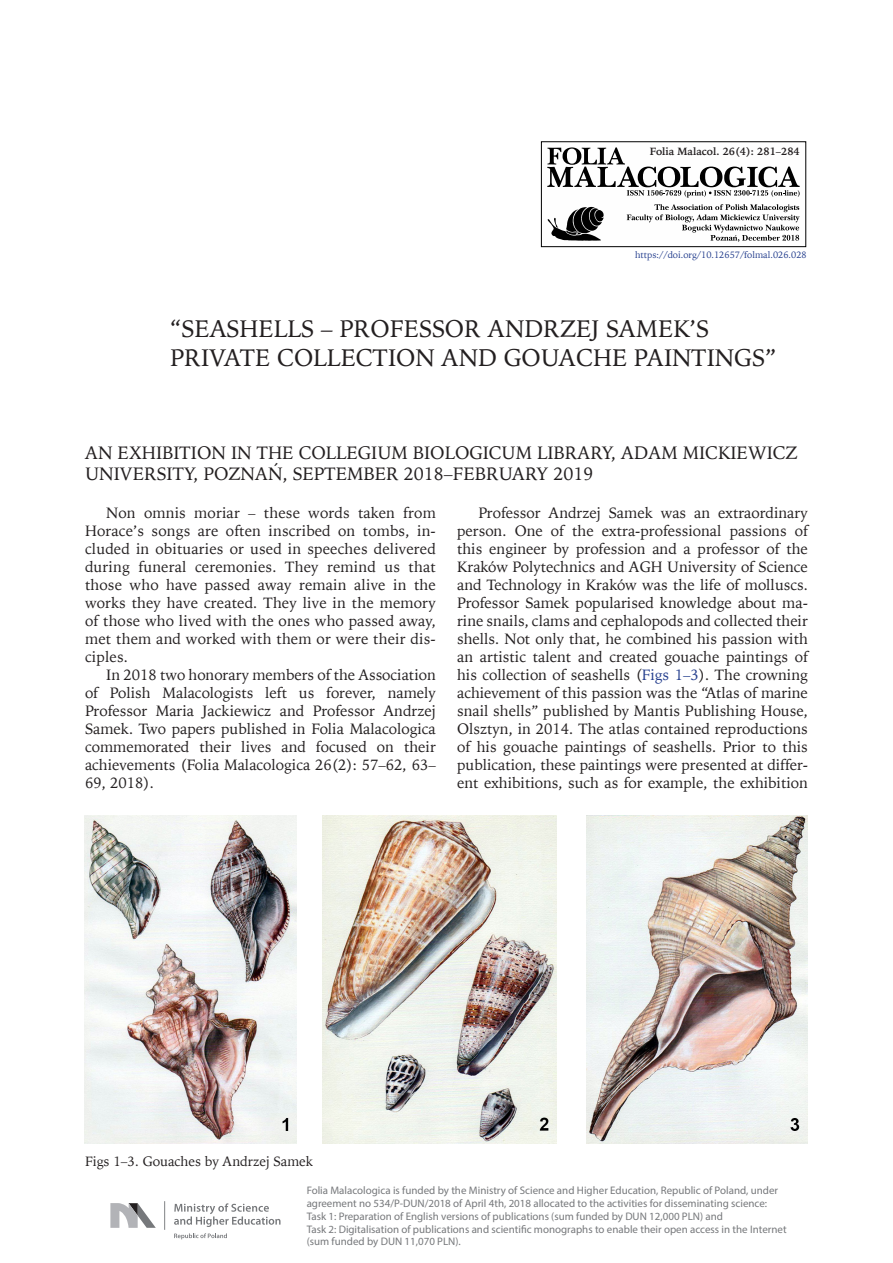
<style>
.page{position:relative;width:893px;height:1263px;background:#fff}
.page>*{position:absolute;margin:0;border:0;box-sizing:border-box;transform-origin:0 0}
.Tytuł{font:24px/28.8px "Iowan Old St EU";color:#231f20}
.Podtytuł_1{font:18px/21.6px "Iowan Old St EU";color:#231f20}
.t1{font:15px/18px "Iowan Old St EU";color:#231f20;text-align:justify}
.Tytuł_ryciny_tabeli{font:13.5px "Iowan Old St EU";color:#231f20}
.t2{font:10.95px/12.9px "Myriad Pro";color:#76787b}
.t3{font:700 10.5px "Iowan Old St EU";color:#231f20}
.t4{font:9.3px "Iowan Old St EU";color:#253f8e}
.s1{color:#253f8e}
</style>
<div class="page">
<div style="left:541px;top:141px;width:265px;height:106px;border:1px solid #000"></div>
<img style="left:547px;top:206px;width:57px;height:35px">
<svg style="left:627px;top:204px;width:173px;height:38px"></svg>
<svg style="left:547px;top:147px;width:253px;height:51px"></svg>
<svg style="left:174px;top:1203px;width:106px;height:24px"></svg>
<svg style="left:174px;top:1233px;width:53px;height:6px"></svg>
<svg style="left:164px;top:1201px;width:1px;height:29px"></svg>
<svg style="left:110px;top:1203px;width:46px;height:25px"></svg>
<img style="left:85px;top:816px;width:212px;height:327px">
<img style="left:323px;top:816px;width:233px;height:327px">
<img style="left:587px;top:816px;width:221px;height:327px">
<p class="t3" style="left:650px;top:145px;width:152px">Folia Malacol. 26(4): 281–284</p>
<p class="t4" style="left:635px;top:249px;width:173px">https://doi.org/10.12657/folmal.026.028</p>
<p class="Tytuł" style="left:170px;top:315px;width:608px">“SEASHELLS – PROFESSOR ANDRZEJ SAMEK’S<br>PRIVATE COLLECTION AND GOUACHE PAINTINGS”</p>
<p class="Podtytuł_1" style="left:85px;top:442px;width:714px">AN EXHIBITION IN THE COLLEGIUM BIOLOGICUM LIBRARY, ADAM MICKIEWICZ<br>UNIVERSITY, POZNAŃ, SEPTEMBER 2018–FEBRUARY 2019</p>
<p class="t1" style="left:85px;top:504px;width:352px;text-indent:21px">Non omnis moriar – these words taken from Horace’s songs are often inscribed on tombs, in&shy;cluded in obituaries or used in speeches delivered during funeral ceremonies. They remind us that those who have passed away remain alive in the works they have created. They live in the memory of those who lived with the ones who passed away, met them and worked with them or were their dis&shy;ciples.</p>
<p class="t1" style="left:85px;top:666px;width:352px;text-indent:21px">In 2018 two honorary members of the Association of Polish Malacologists left us forever, namely Professor Maria Jackiewicz and Professor Andrzej Samek. Two papers published in Folia Malacologica commemorated their lives and focused on their achievements (Folia Malacologica 26(2): 57–62, 63– 69, 2018).</p>
<p class="t1" style="left:457px;top:504px;width:352px;text-indent:21px">Professor Andrzej Samek was an extraordinary person. One of the extra-professional passions of this engineer by profession and a professor of the Kraków Polytechnics and AGH University of Science and Technology in Kraków was the life of molluscs.<br>Professor Samek popularised knowledge about ma&shy;rine snails, clams and cephalopods and collected their shells. Not only that, he combined his passion with an artistic talent and created gouache paintings of his collection of seashells (<span class="s1">Figs 1–3</span>). The crowning achievement of this passion was the “Atlas of marine snail shells” published by Mantis Publishing House, Olsztyn, in 2014. The atlas contained reproductions of his gouache paintings of seashells. Prior to this publication, these paintings were presented at differ&shy;ent exhibitions, such as for example, the exhibition</p>
<p class="Tytuł_ryciny_tabeli" style="left:85px;top:1153px;width:230px">Figs 1–3. Gouaches by Andrzej Samek</p>
<p class="t2" style="left:307px;top:1183px;width:481px">Folia Malacologica is funded by the Ministry of Science and Higher Education, Republic of Poland, under agreement no 534/P-DUN/2018 of April 4th, 2018 allocated to the activities for disseminating science:<br>Task 1: Preparation of English versions of publications (sum funded by DUN 12,000 PLN) and<br>Task 2: Digitalisation of publications and scientific monographs to enable their open access in the Internet (sum funded by DUN 11,070 PLN).</p>
</div>
